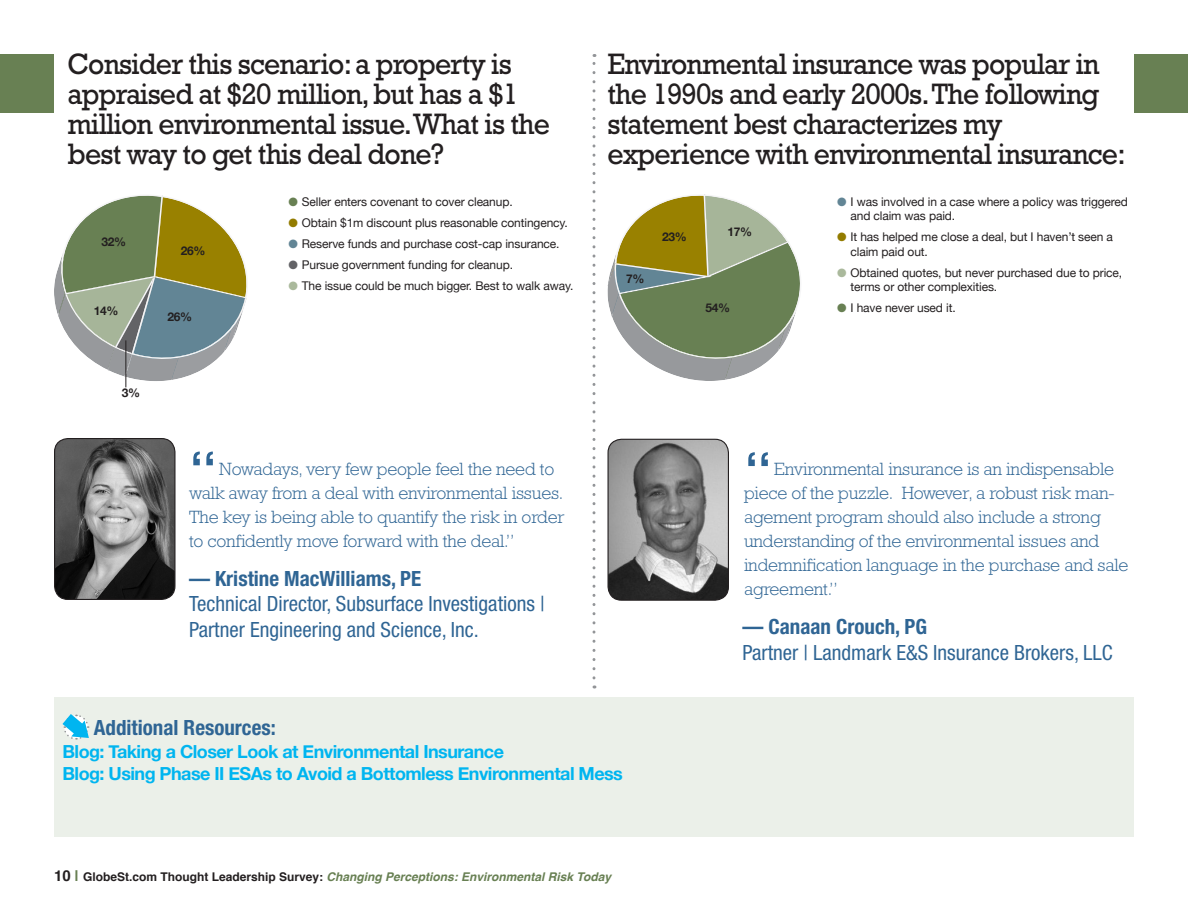
<style>
.page{position:relative;width:1188px;height:918px;background:#fff}
.page>*{position:absolute;margin:0;border:0;box-sizing:border-box;transform-origin:0 0}
.t1{font:54px "Rockwell Std";color:#2f6594}
.BHEAD{font:30px/30px "Rockwell Std";letter-spacing:-.03em;color:#231f20;scale:.95 1}
.t2{font:condensed 21px/25.5px "Helvetica Neue LT Std";color:#2f6594}
.t3{font:700 condensed 21px "Helvetica Neue LT Std";color:#2f6594}
.t4{font:300 18px/24px "Rockwell Std";letter-spacing:-.01em;color:#2f6594}
.t5{font:700 18px "Helvetica Neue";letter-spacing:-.03em;color:#00b5f0}
.chart_sidebar{font:12px/14.4px "Helvetica Neue";letter-spacing:-.01em;color:#231f20}
.t6{font:italic 700 12px "Helvetica";color:#688053}
.t7{font:700 12px "Helvetica Neue";letter-spacing:-.03em;color:#231f20}
.s1{color:#688053}
.s2{color:#937c00}
.s3{color:#628595}
.s4{color:#636366}
.s5{color:#aab99c}
.s6{font-weight:700}
.s7{font-style:normal;font-size:15px;color:#231f20}
.s8{font-style:normal;font-size:15px}
.s9{font-style:normal;color:#231f20}
</style>
<div class="page">
<div style="left:0;top:54px;width:54px;height:59px;background:#688053"></div>
<svg style="left:592px;top:54px;width:4px;height:624px"></svg>
<div style="left:1134px;top:54px;width:54px;height:59px;background:#688053"></div>
<img style="left:608px;top:439px;width:120px;height:161px">
<div style="left:608px;top:439px;width:121px;height:162px;border:1px solid #231f20;border-radius:14px"></div>
<div style="left:54px;top:697px;width:1080px;height:140px;background:#ebf0e9"></div>
<svg style="left:62px;top:714px;width:27px;height:26px"></svg>
<img style="left:55px;top:440px;width:119px;height:159px">
<div style="left:54px;top:438px;width:122px;height:162px;border:1px solid #231f20;border-radius:14px"></div>
<svg style="left:54px;top:195px;width:193px;height:186px"></svg>
<hr style="left:125px;top:340px;width:1px;height:47px;background:#231f20">
<svg style="left:608px;top:194px;width:192px;height:187px"></svg>
<p class="BHEAD" style="left:68px;top:49px;width:509px">Consider this scenario: a property is appraised at $20 million, but has a $1 million environmental issue.What is the best way to get this deal done?</p>
<p class="BHEAD" style="left:608px;top:49px;width:547px">Environmental insurance was popular in the 1990s and early 2000s. The following statement best characterizes my experience with environmental insurance:</p>
<p class="t7" style="left:101px;top:232px;width:26px">32%</p>
<p class="t7" style="left:94px;top:301px;width:26px">14%</p>
<p class="t7" style="left:181px;top:242px;width:26px">26%</p>
<p class="t7" style="left:167px;top:308px;width:26px">26%</p>
<p class="chart_sidebar" style="left:288px;top:195px;width:226px"><span class="s1">●</span> Seller enters covenant to cover cleanup.</p>
<p class="chart_sidebar" style="left:288px;top:216px;width:281px"><span class="s2">●</span> Obtain $1m discount plus reasonable contingency.</p>
<p class="chart_sidebar" style="left:288px;top:237px;width:273px"><span class="s3">●</span> Reserve funds and purchase cost-cap insurance.</p>
<p class="chart_sidebar" style="left:288px;top:258px;width:226px"><span class="s4">●</span> Pursue government funding for cleanup.</p>
<p class="chart_sidebar" style="left:288px;top:280px;width:286px"><span class="s5">●</span> The issue could be much bigger. Best to walk away.</p>
<p class="t7" style="left:626px;top:269px;width:20px">7%</p>
<p class="t7" style="left:662px;top:227px;width:26px">23%</p>
<p class="t7" style="left:727px;top:223px;width:26px">17%</p>
<p class="t7" style="left:706px;top:298px;width:26px">54%</p>
<p class="chart_sidebar" style="left:850px;top:195px;width:279px;text-indent:-14px"><span class="s3">●</span> I was involved in a case where a policy was triggered and claim was paid.</p>
<p class="chart_sidebar" style="left:850px;top:231px;width:264px;text-indent:-14px"><span class="s2">●</span> It has helped me close a deal, but I haven’t seen a claim paid out.</p>
<p class="chart_sidebar" style="left:850px;top:266px;width:273px;text-indent:-14px"><span class="s5">●</span> Obtained quotes, but never purchased due to price, terms or other complexities.</p>
<p class="chart_sidebar" style="left:837px;top:302px;width:120px"><span class="s1">●</span> I have never used it.</p>
<p class="t7" style="left:122px;top:383px;width:20px">3%</p>
<p class="t1" style="left:189px;top:439px;width:30px">“</p>
<p class="t4" style="left:189px;top:457px;width:377px;text-indent:30px">Nowadays, very few people feel the need to walk away from a deal with environmental issues.<br>The key is being able to quantify the risk in order to confidently move forward with the deal.”</p>
<p class="t2" style="left:189px;top:565px;width:357px"><span class="s6">— Kristine MacWilliams, PE<br></span>Technical Director, Subsurface Investigations |<br>Partner Engineering and Science, Inc.</p>
<p class="t3" style="left:94px;top:715px;width:183px">Additional Resources:</p>
<p class="t5" style="left:62px;top:737px;width:443px">Blog: Taking a Closer Look at Environmental Insurance</p>
<p class="t5" style="left:62px;top:760px;width:562px">Blog: Using Phase II ESAs to Avoid a Bottomless Environmental Mess</p>
<p class="t1" style="left:744px;top:439px;width:30px">“</p>
<p class="t4" style="left:744px;top:457px;width:386px;text-indent:30px">Environmental insurance is an indispensable piece of the puzzle. However, a robust risk man&shy;agement program should also include a strong understanding of the environmental issues and indemnification language in the purchase and sale agreement.”</p>
<p class="t2" style="left:742px;top:614px;width:372px"><span class="s6">— Canaan Crouch, PG<br></span>Partner | Landmark E&amp;S Insurance Brokers, LLC</p>
<p class="t6" style="left:54px;top:867px;width:559px"><span class="s7">10</span> <span class="s8">|</span> <span class="s9">GlobeSt.com Thought Leadership Survey:</span> Changing Perceptions: Environmental Risk Today</p>
</div>
